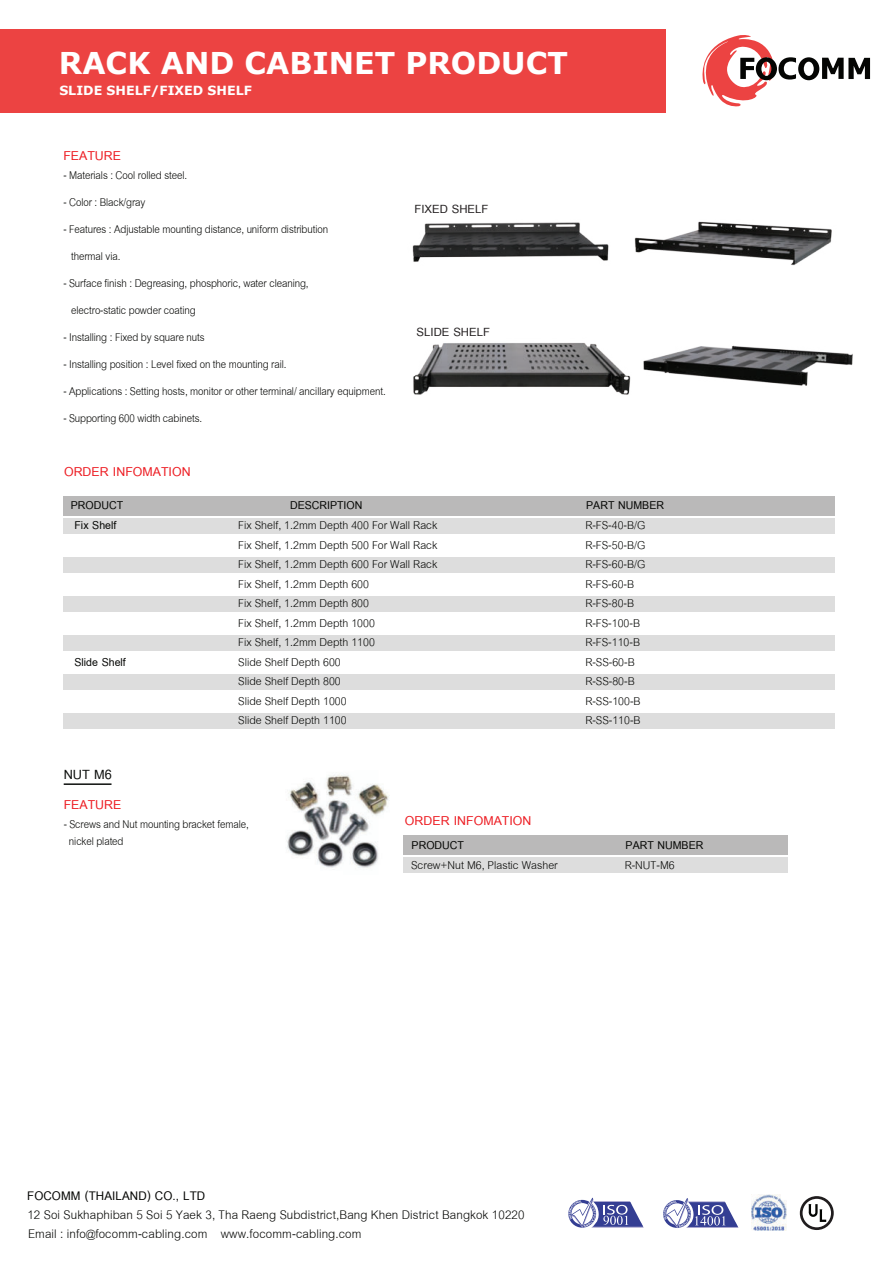
<style>
.page{position:relative;width:893px;height:1263px;background:#fff}
.page>*{position:absolute;margin:0;border:0;box-sizing:border-box;transform-origin:0 0}
.t1{font:700 30px "Verdana";color:#fff}
.t2{font:700 19.5px "Cordia New";color:#0c0e0c}
.t3{font:700 18.9px "Cordia New";color:#ed1d23}
.t4{font:18.3px/19.5px "Cordia New";letter-spacing:.005em;color:#040503}
.t5{font:700 18.3px "Cordia New";letter-spacing:.005em;color:#040503}
.t6{font:700 17.4px "Cordia New";color:#231f20}
.t7{font:16.65px/19.5px "Cordia New";color:#040503}
.t8{font:700 16.65px "Cordia New";color:#040503}
.t9{font:16.5px/27px "Cordia New";letter-spacing:-.005em;color:#040503;scale:.9 1}
.t10{font:700 12.6px "Verdana";color:#fff}
</style>
<div class="page">
<div style="left:63px;top:496px;width:771px;height:19px;background:#bab9b9"></div>
<div style="left:63px;top:518px;width:771px;height:15px;background:#ddd"></div>
<div style="left:63px;top:557px;width:771px;height:15px;background:#ddd"></div>
<div style="left:63px;top:596px;width:771px;height:15px;background:#ddd"></div>
<div style="left:63px;top:635px;width:771px;height:15px;background:#ddd"></div>
<div style="left:63px;top:674px;width:771px;height:15px;background:#ddd"></div>
<div style="left:63px;top:713px;width:771px;height:16px;background:#ddd"></div>
<div style="left:0;top:29px;width:666px;height:83px;background:#ec4342"></div>
<svg style="left:702px;top:35px;width:168px;height:72px"></svg>
<img style="left:413px;top:342px;width:218px;height:53px">
<img style="left:643px;top:345px;width:210px;height:41px">
<img style="left:635px;top:221px;width:197px;height:45px">
<img style="left:412px;top:222px;width:197px;height:40px">
<img style="left:752px;top:1194px;width:35px;height:37px">
<svg style="left:568px;top:1198px;width:76px;height:30px"></svg>
<svg style="left:663px;top:1198px;width:76px;height:30px"></svg>
<svg style="left:800px;top:1196px;width:34px;height:34px"></svg>
<div style="left:403px;top:836px;width:385px;height:19px;background:#bab9b9"></div>
<div style="left:403px;top:857px;width:385px;height:16px;background:#ddd"></div>
<hr style="left:64px;top:783px;width:48px;height:2px;background:#0c0e0c">
<img style="left:287px;top:775px;width:102px;height:93px">
<h1 class="t1" style="left:59px;top:52px;width:510px">RACK AND CABINET PRODUCT</h1>
<p class="t10" style="left:59px;top:86px;width:194px">SLIDE SHELF/FIXED SHELF</p>
<p class="t3" style="left:63px;top:142px;width:59px">FEATURE</p>
<p class="t9" style="left:63px;top:160px;width:139px">- Materials : Cool rolled steel.</p>
<p class="t9" style="left:63px;top:187px;width:93px">- Color : Black/gray</p>
<p class="t9" style="left:71px;top:214px;width:287px;text-indent:-8px">- Features : Adjustable mounting distance, uniform distribution thermal via.</p>
<p class="t9" style="left:71px;top:268px;width:265px;text-indent:-8px">- Surface finish : Degreasing, phosphoric, water cleaning, electro-static powder coating</p>
<p class="t9" style="left:63px;top:322px;width:159px">- Installing : Fixed by square nuts</p>
<p class="t9" style="left:63px;top:349px;width:250px">- Installing position : Level fixed on the mounting rail.</p>
<p class="t9" style="left:63px;top:376px;width:360px">- Applications : Setting hosts, monitor or other terminal/ ancillary equipment.</p>
<p class="t9" style="left:63px;top:403px;width:156px">- Supporting 600 width cabinets.</p>
<p class="t3" style="left:64px;top:458px;width:128px">ORDER INFOMATION</p>
<p class="t6" style="left:414px;top:197px;width:75px">FIXED SHELF</p>
<p class="t6" style="left:417px;top:320px;width:75px">SLIDE SHELF</p>
<p class="t8" style="left:71px;top:494px;width:54px">PRODUCT</p>
<p class="t8" style="left:290px;top:494px;width:74px">DESCRIPTION</p>
<p class="t8" style="left:586px;top:494px;width:79px">PART NUMBER</p>
<p class="t7" style="left:585px;top:514px;width:62px">R-FS-40-B/G<br>R-FS-50-B/G<br>R-FS-60-B/G<br>R-FS-60-B<br>R-FS-80-B<br>R-FS-100-B<br>R-FS-110-B<br>R-SS-60-B<br>R-SS-80-B<br>R-SS-100-B<br>R-SS-110-B</p>
<p class="t8" style="left:75px;top:514px;width:43px">Fix Shelf</p>
<p class="t7" style="left:238px;top:514px;width:201px">Fix Shelf, 1.2mm Depth 400 For Wall Rack<br>Fix Shelf, 1.2mm Depth 500 For Wall Rack<br>Fix Shelf, 1.2mm Depth 600 For Wall Rack<br>Fix Shelf, 1.2mm Depth 600<br>Fix Shelf, 1.2mm Depth 800<br>Fix Shelf, 1.2mm Depth 1000<br>Fix Shelf, 1.2mm Depth 1100<br>Slide Shelf Depth 600<br>Slide Shelf Depth 800<br>Slide Shelf Depth 1000<br>Slide Shelf Depth 1100</p>
<p class="t8" style="left:75px;top:650px;width:53px">Slide Shelf</p>
<p class="t2" style="left:64px;top:760px;width:50px">NUT M6</p>
<p class="t3" style="left:64px;top:791px;width:59px">FEATURE</p>
<p class="t9" style="left:69px;top:813px;width:201px;line-height:17.4px;text-indent:-5px">- Screws and Nut mounting bracket female, nickel plated</p>
<p class="t3" style="left:405px;top:807px;width:128px">ORDER INFOMATION</p>
<p class="t7" style="left:411px;top:853px;width:148px">Screw+Nut M6, Plastic Washer</p>
<p class="t8" style="left:412px;top:833px;width:54px">PRODUCT</p>
<p class="t8" style="left:626px;top:833px;width:79px">PART NUMBER</p>
<p class="t7" style="left:625px;top:853px;width:52px">R-NUT-M6</p>
<p class="t5" style="left:27px;top:1183px;width:180px">FOCOMM (THAILAND) CO., LTD</p>
<p class="t4" style="left:27px;top:1203px;width:499px">12 Soi Sukhaphiban 5 Soi 5 Yaek 3, Tha Raeng Subdistrict,Bang Khen District Bangkok 10220<br>Email : info@focomm-cabling.com</p>
<p class="t4" style="left:221px;top:1222px;width:142px">www.focomm-cabling.com</p>
</div>
